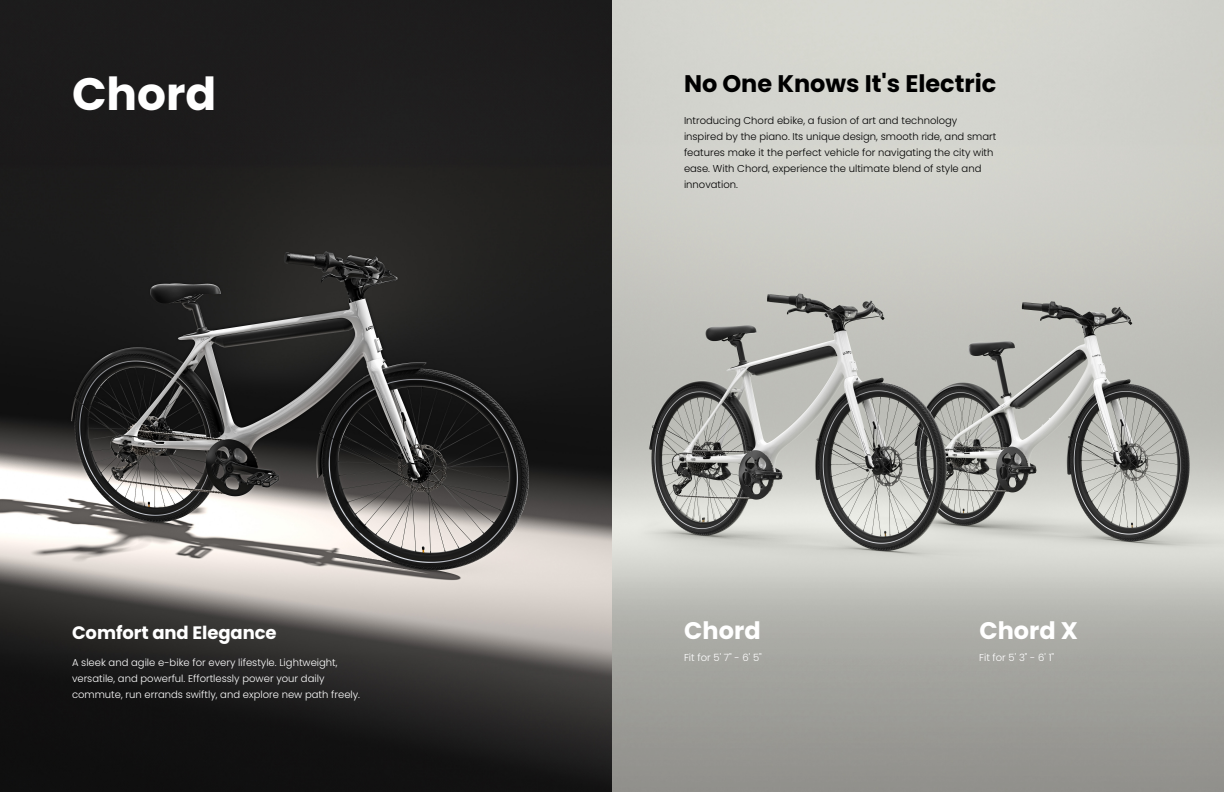
<style>
.page{position:relative;width:1224px;height:792px;background:#fff}
.page>*{position:absolute;margin:0;border:0;box-sizing:border-box;transform-origin:0 0}
.t1{font:700 45.4px "Poppins";color:#fff}
.t2{font:700 24px "Poppins";color:#000}
.t3{font:700 24px "Poppins";color:#fff}
.t4{font:700 18px "Poppins";letter-spacing:-.005em;color:#fff}
.t5{font:300 10px/16px "Poppins";color:#000}
.t6{font:300 10px/16px "Poppins";color:#fff}
</style>
<div class="page">
<img style="left:0;top:0;width:1224px;height:792px">
<div style="left:612px;top:572px;width:612px;height:220px;background:linear-gradient(to bottom,#c0c1bb,#8b8a86)"></div>
<p class="t1" style="left:72px;top:68px;width:146px">Chord</p>
<p class="t2" style="left:684px;top:70px;width:314px">No One Knows It's Electric</p>
<p class="t5" style="left:684px;top:112px;width:314px">Introducing Chord ebike, a fusion of art and technology inspired by the piano. Its unique design, smooth ride, and smart features make it the perfect vehicle for navigating the city with ease. With Chord, experience the ultimate blend of style and innovation.</p>
<p class="t4" style="left:72px;top:623px;width:206px">Comfort and Elegance</p>
<p class="t3" style="left:979px;top:617px;width:100px">Chord X</p>
<p class="t3" style="left:684px;top:617px;width:78px">Chord</p>
<p class="t6" style="left:72px;top:654px;width:290px">A sleek and agile e-bike for every lifestyle. Lightweight, versatile, and powerful. Effortlessly power your daily commute, run errands swiftly, and explore new path freely.</p>
<p class="t6" style="left:684px;top:650px;width:79px">Fit for 5' 7" - 6' 5"</p>
<p class="t6" style="left:979px;top:650px;width:77px">Fit for 5' 3" - 6' 1"</p>
</div>
